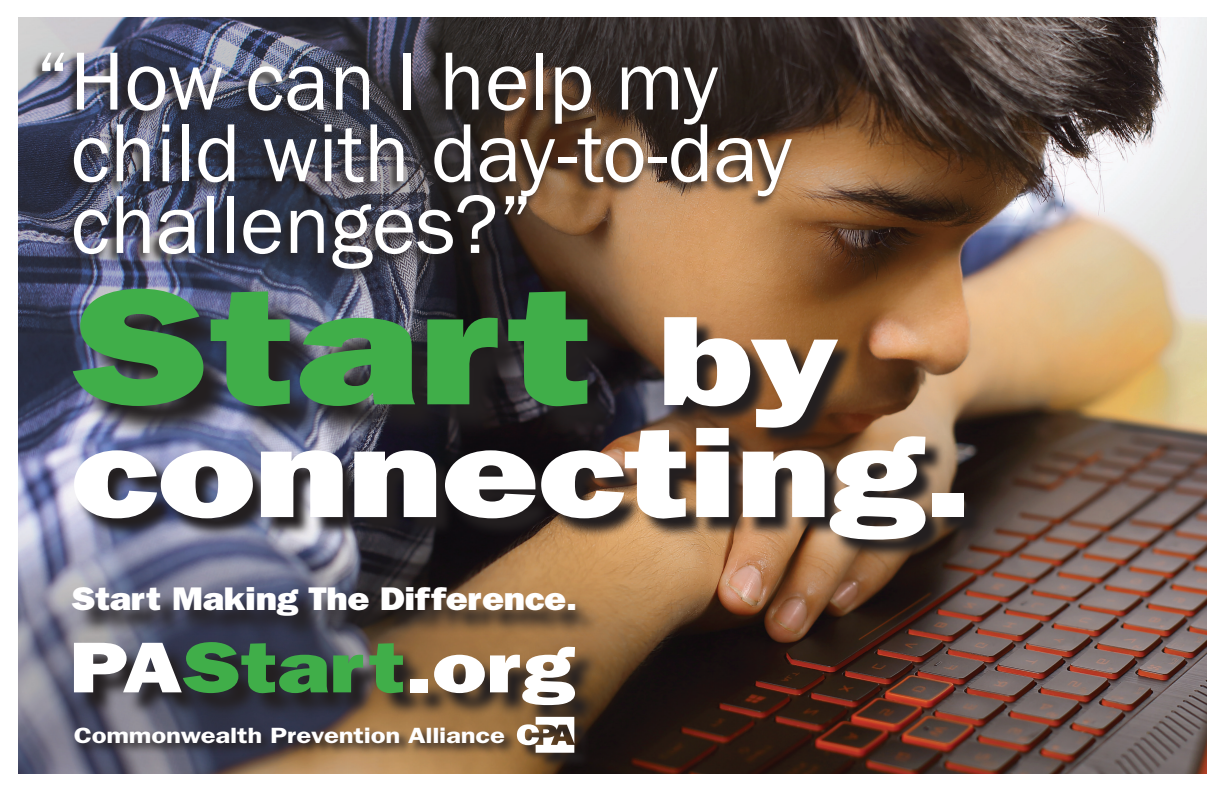
<style>
.page{position:relative;width:1224px;height:792px;background:#fff}
.page>*{position:absolute;margin:0;border:0;box-sizing:border-box;transform-origin:0 0}
.t1{font:800 166.1px "Franklin Gothic";color:#40ae49;scale:1.28 1}
.t2{font:800 128px/112px "Franklin Gothic";letter-spacing:-.01em;color:#fff;scale:1.28 1}
.t3{font:85.2px/71.7px "Franklin Gothic";color:#fff}
.t4{font:800 72.2px "Franklin Gothic";color:#fff;scale:1.25 1}
.t5{font:800 32.9px "Franklin Gothic";letter-spacing:-.01em;color:#fff;scale:1.12 1}
.t6{font:600 22.1px "Franklin Gothic";letter-spacing:-.01em;color:#fff;scale:1.25 1}
.s1{color:#40ae49}
</style>
<div class="page">
<img style="left:19px;top:18px;width:1187px;height:755px">
<img style="left:30px;top:52px;width:764px;height:230px">
<img style="left:76px;top:319px;width:907px;height:241px">
<img style="left:79px;top:293px;width:544px;height:149px">
<svg style="left:76px;top:591px;width:524px;height:50px;background:#5e514d"></svg>
<svg style="left:77px;top:645px;width:522px;height:84px;background:#54463f"></svg>
<svg style="left:73px;top:726px;width:444px;height:30px;background:#64544a"></svg>
<svg style="left:519px;top:719px;width:72px;height:50px;background:#402d1d"></svg>
<svg style="left:517px;top:717px;width:57px;height:36px"></svg>
<p class="t3" style="left:71px;top:50px;width:723px;text-indent:-35px">“How can I help my child with day-to-day challenges?”</p>
<h1 class="t1" style="left:70px;top:289px;width:410px">Start</h1>
<h2 class="t2" style="left:71px;top:316px;width:706px;text-indent:587px">by connecting.</h2>
<p class="t5" style="left:71px;top:588px;width:453px">Start Making The Difference.</p>
<p class="t4" style="left:69px;top:642px;width:406px">PA<span class="s1">Start</span>.org</p>
<p class="t6" style="left:74px;top:722px;width:347px">Commonwealth Prevention Alliance</p>
</div>
